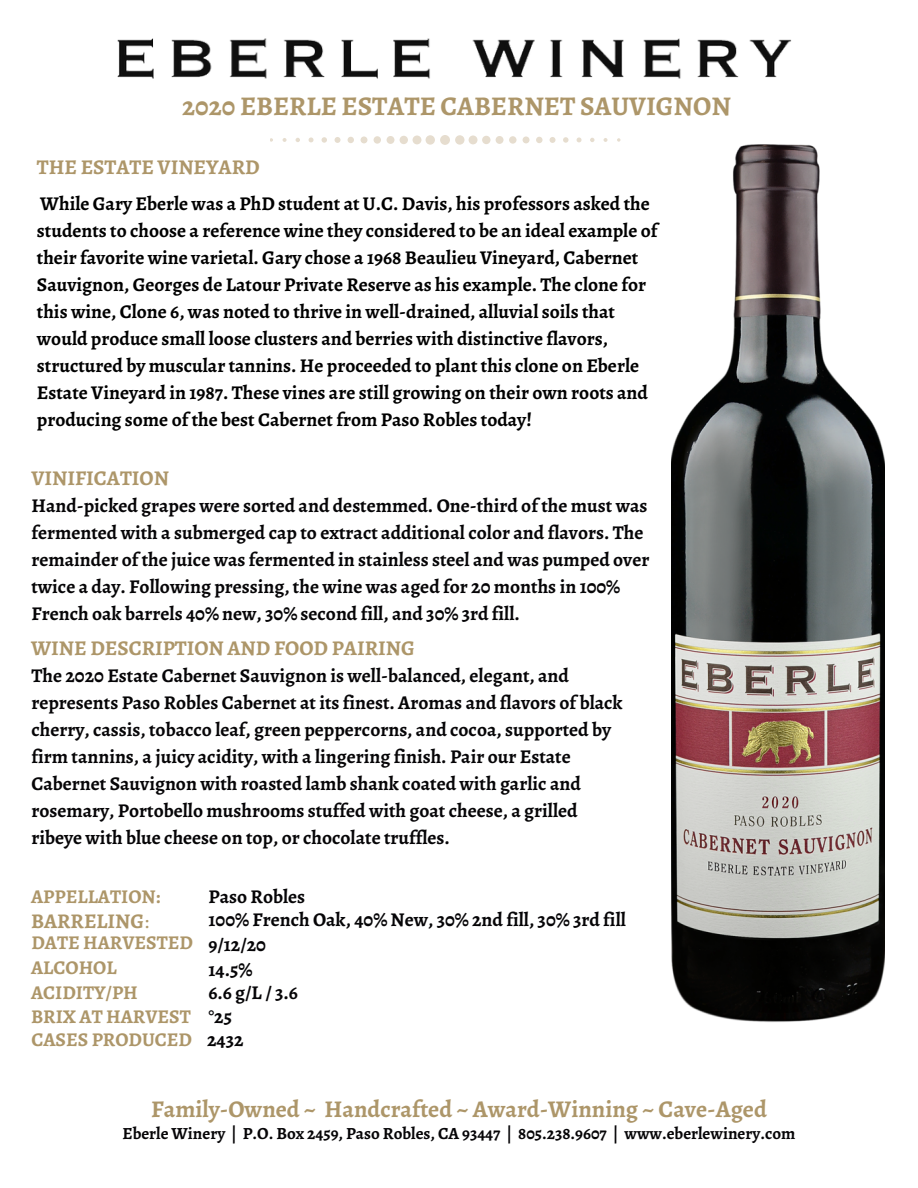
<style>
.page{position:relative;width:918px;height:1188px;background:#fff}
.page>*{position:absolute;margin:0;border:0;box-sizing:border-box;transform-origin:0 0}
.t1{font:700 27px "Alegreya";color:#ad9669}
.t2{font:700 24px "Alegreya";color:#ad9669}
.t3{font:700 21px "Alegreya";color:#ad9669}
.t4{font:700 20.85px "Alegreya";color:#ad9669}
.t5{font:700 19.5px/27px "Alegreya";color:#060507}
.t6{font:700 19.5px/27px "Alegreya";color:#000}
.t7{font:700 19.5px "Alegreya";color:#ad9669}
.t8{font:700 16.95px "Alegreya";color:#060507}
.s1{font-weight:400}
</style>
<div class="page">
<img style="left:117px;top:38px;width:675px;height:41px">
<svg style="left:270px;top:135px;width:350px;height:10px"></svg>
<img style="left:671px;top:145px;width:214px;height:877px">
<p class="t1" style="left:182px;top:88px;width:551px">2020 EBERLE ESTATE CABERNET SAUVIGNON</p>
<p class="t3" style="left:37px;top:153px;width:224px">THE ESTATE VINEYARD</p>
<p class="t6" style="left:37px;top:190px;width:622px">While Gary Eberle was a PhD student at U.C. Davis, his professors asked the students to choose a reference wine they considered to be an ideal example of their favorite wine varietal. Gary chose a 1968 Beaulieu Vineyard, Cabernet Sauvignon, Georges de Latour Private Reserve as his example. The clone for this wine, Clone 6, was noted to thrive in well-drained, alluvial soils that would produce small loose clusters and berries with distinctive flavors, structured by muscular tannins. He proceeded to plant this clone on Eberle Estate Vineyard in 1987. These vines are still growing on their own roots and producing some of the best Cabernet from Paso Robles today!</p>
<p class="t3" style="left:31px;top:463px;width:139px">VINIFICATION</p>
<p class="t5" style="left:31px;top:492px;width:619px">Hand-picked grapes were sorted and destemmed. One-third of the must was fermented with a submerged cap to extract additional color and flavors. The remainder of the juice was fermented in stainless steel and was pumped over twice a day. Following pressing, the wine was aged for 20 months in 100% French oak barrels 40% new, 30% second fill, and 30% 3rd fill.</p>
<p class="t3" style="left:31px;top:634px;width:385px">WINE DESCRIPTION AND FOOD PAIRING</p>
<p class="t5" style="left:31px;top:662px;width:593px">The 2020 Estate Cabernet Sauvignon is well-balanced, elegant, and represents Paso Robles Cabernet at its finest. Aromas and flavors of black cherry, cassis, tobacco leaf, green peppercorns, and cocoa, supported by firm tannins, a juicy acidity, with a lingering finish. Pair our Estate Cabernet Sauvignon with roasted lamb shank coated with garlic and rosemary, Portobello mushrooms stuffed with goat cheese, a grilled ribeye with blue cheese on top, or chocolate truffles.</p>
<p class="t7" style="left:31px;top:883px;width:131px">APPELLATION:</p>
<p class="t4" style="left:31px;top:906px;width:120px">BARRELING<span class="s1">:</span></p>
<p class="t5" style="left:209px;top:883px;width:98px">Paso Robles</p>
<p class="t5" style="left:209px;top:906px;width:419px">100% French Oak, 40% New, 30% 2nd fill, 30% 3rd fill</p>
<p class="t7" style="left:31px;top:930px;width:163px">DATE HARVESTED</p>
<p class="t5" style="left:209px;top:931px;width:59px">9/12/20</p>
<p class="t7" style="left:31px;top:980px;width:108px">ACIDITY/PH</p>
<p class="t5" style="left:208px;top:979px;width:91px">6.6 g/L / 3.6</p>
<p class="t7" style="left:31px;top:1003px;width:161px">BRIX AT HARVEST</p>
<p class="t5" style="left:208px;top:1003px;width:25px">°25</p>
<p class="t7" style="left:31px;top:955px;width:87px">ALCOHOL</p>
<p class="t5" style="left:209px;top:956px;width:45px">14.5%</p>
<p class="t7" style="left:31px;top:1026px;width:162px">CASES PRODUCED</p>
<p class="t5" style="left:207px;top:1026px;width:38px">2432</p>
<p class="t2" style="left:151px;top:1093px;width:617px">Family-Owned ~ Handcrafted ~ Award-Winning ~ Cave-Aged</p>
<p class="t8" style="left:123px;top:1121px;width:674px">Eberle Winery | P.O. Box 2459, Paso Robles, CA 93447 | 805.238.9607 | www.eberlewinery.com</p>
</div>
